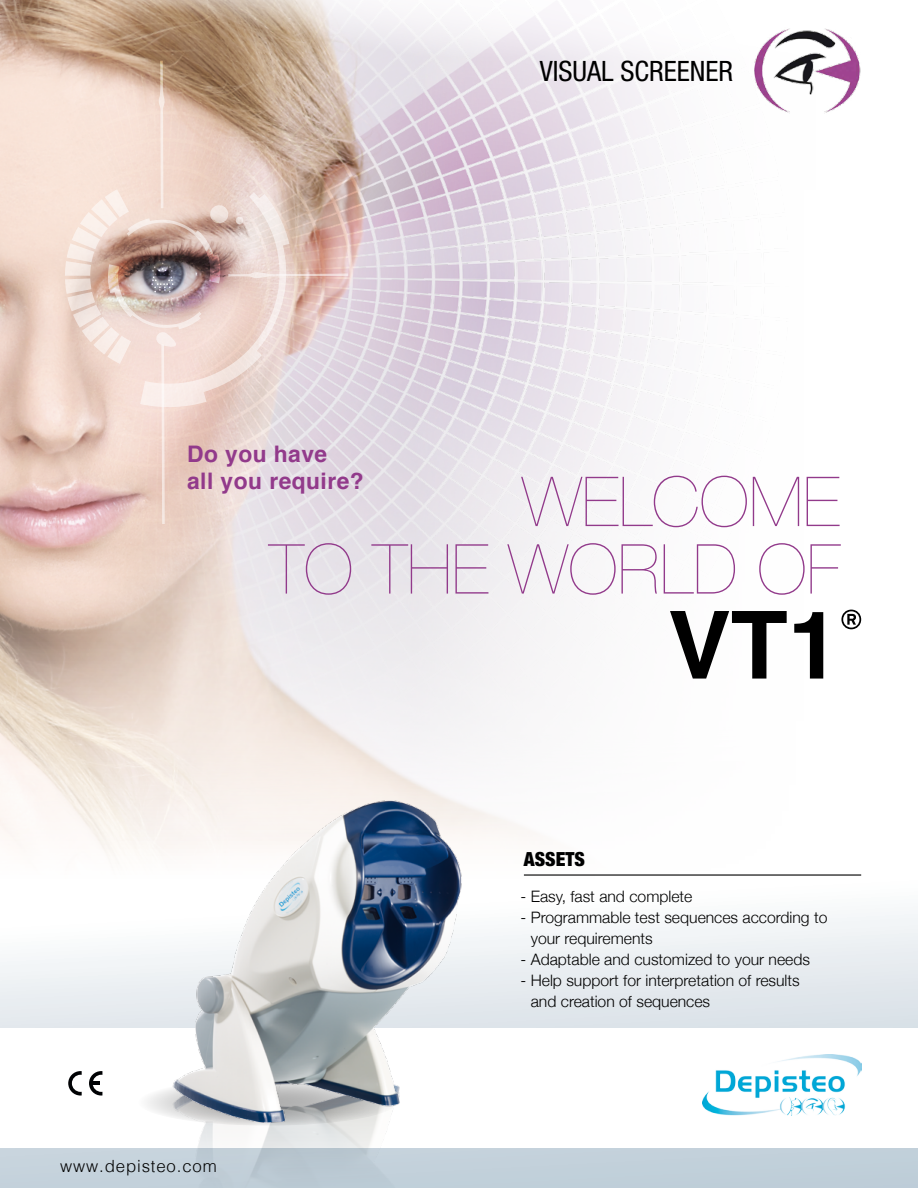
<style>
.page{position:relative;width:918px;height:1188px;background:#fff}
.page>*{position:absolute;margin:0;border:0;box-sizing:border-box;transform-origin:0 0}
.t1{font:700 93.9px "Helvetica";color:#000}
.t2{font:200 69px/67.5px "Helvetica Neue";color:#923a8b;text-align:right}
.t3{font:condensed 28.2px "Helvetica Neue";color:#000}
.t4{font:700 22.8px/27.3px "Helvetica";letter-spacing:.02em;color:#923a8b}
.t5{font:900 condensed 19.5px "Helvetica Neue";color:#000}
.t6{font:300 16.8px "Helvetica";letter-spacing:.05em;color:#000}
.t7{font:300 15.75px/21px "Helvetica Neue";color:#000}
</style>
<div class="page">
<svg style="left:1px;top:874px;width:917px;height:314px"></svg>
<img style="left:1px;top:874px;width:841px;height:27px">
<img style="left:0;top:0;width:720px;height:856px">
<div style="left:0;top:1029px;width:918px;height:119px;background:#fff"></div>
<svg style="left:68px;top:1071px;width:14px;height:25px"></svg>
<svg style="left:89px;top:1071px;width:13px;height:25px"></svg>
<hr style="left:90px;top:1081px;width:10px;height:4px;background:#000204">
<img style="left:159px;top:1130px;width:313px;height:58px">
<div style="left:138px;top:1079px;width:259px;height:47px;background:#f5f5f5;border-radius:50%"></div>
<img style="left:754px;top:28px;width:107px;height:85px">
<svg style="left:841px;top:610px;width:20px;height:19px"></svg>
<svg style="left:65px;top:61px;width:283px;height:466px;background:#dfc7bf"></svg>
<hr style="left:524px;top:874px;width:337px;height:2px;background:#000">
<img style="left:159px;top:791px;width:313px;height:339px">
<hr style="left:0;top:1148px;width:1px;height:40px;background:#c6d3dd">
<svg style="left:0;top:962px;width:1px;height:66px"></svg>
<img style="left:702px;top:1054px;width:159px;height:61px">
<h3 class="t3" style="left:540px;top:55px;width:195px">VISUAL SCREENER</h3>
<h3 class="t4" style="left:187px;top:441px;width:178px">Do you have<br>all you require?</h3>
<h2 class="t2" style="left:269px;top:467px;width:572px">WELCOME<br>TO THE WORLD OF</h2>
<h1 class="t1" style="left:668px;top:570px;width:174px">VT1</h1>
<p class="t5" style="left:524px;top:847px;width:63px">ASSETS</p>
<p class="t6" style="left:60px;top:1152px;width:158px">www.depisteo.com</p>
<p class="t7" style="left:521px;top:884px;width:173px">- Easy, fast and complete</p>
<p class="t7" style="left:531px;top:905px;width:298px;text-indent:-10px">- Programmable test sequences according to your requirements</p>
<p class="t7" style="left:521px;top:947px;width:291px">- Adaptable and customized to your needs</p>
<p class="t7" style="left:531px;top:968px;width:270px;text-indent:-10px">- Help support for interpretation of results and creation of sequences</p>
</div>
